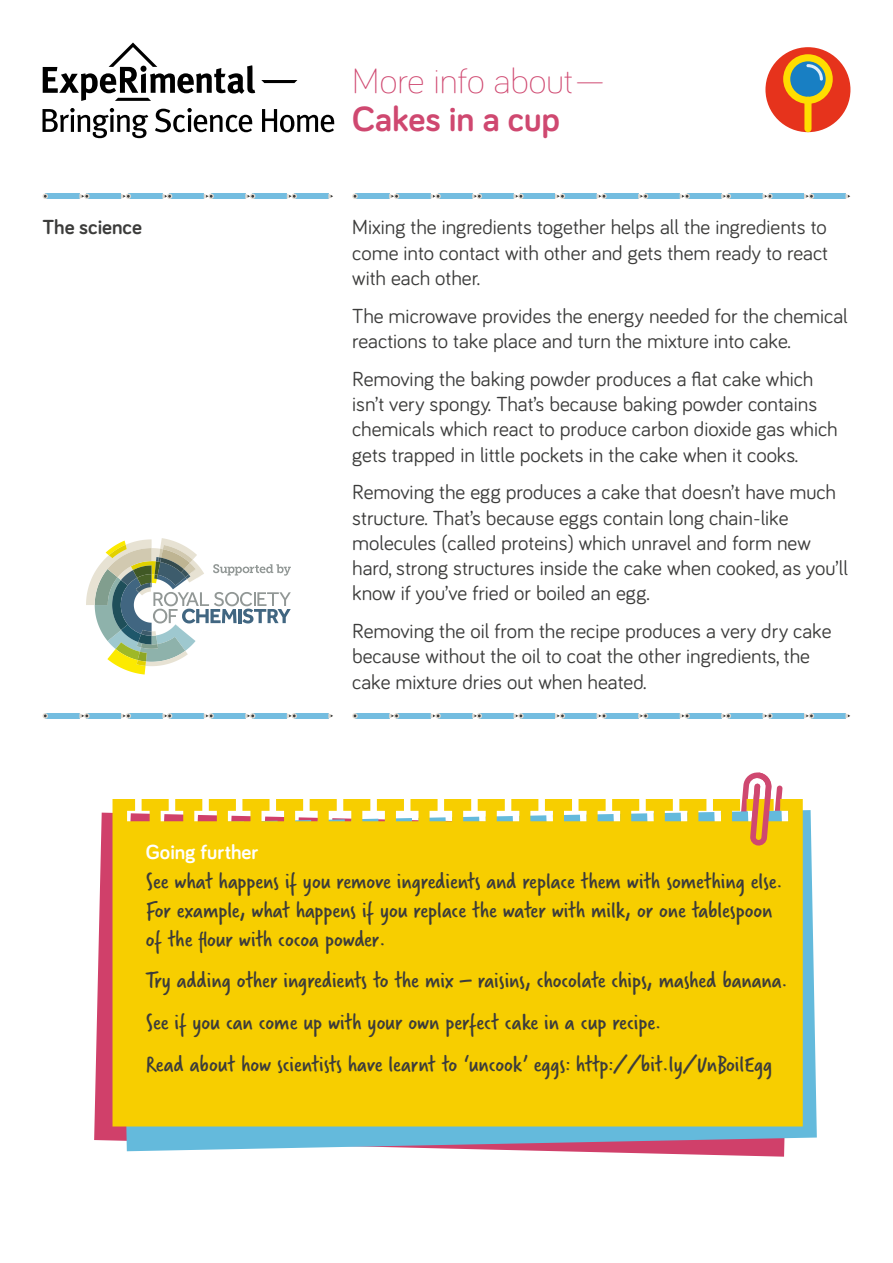
<style>
.page{position:relative;width:893px;height:1263px;background:#fff}
.page>*{position:absolute;margin:0;border:0;box-sizing:border-box;transform-origin:0 0}
.t1{font:300 36px "Bariol";color:#cf4870}
.t2{font:700 36px "Bariol";color:#cf4870}
.t3{font:24px/28.8px "Verveine";color:#3c3c3b}
.t4{font:21px/25.2px "Bariol";color:#3c3c3b}
.t5{font:700 21px "Bariol";color:#fff}
.t6{font:700 21px "Bariol";color:#3c3c3b}
</style>
<div class="page">
<svg style="left:261px;top:80px;width:36px;height:3px"></svg>
<svg style="left:43px;top:108px;width:105px;height:30px"></svg>
<svg style="left:155px;top:108px;width:97px;height:24px"></svg>
<svg style="left:262px;top:109px;width:72px;height:23px"></svg>
<svg style="left:43px;top:43px;width:212px;height:58px"></svg>
<div style="left:765px;top:47px;width:85px;height:85px;background:#e6331c;border-radius:50%"></div>
<div style="left:804px;top:97px;width:7px;height:35px;background:#fd0;border-radius:4px"></div>
<svg style="left:783px;top:54px;width:50px;height:50px"></svg>
<div style="left:396px;top:193px;width:35px;height:6px;background:#74bde0"></div>
<div style="left:438px;top:193px;width:34px;height:6px;background:#74bde0"></div>
<svg style="left:431px;top:193px;width:10px;height:6px"></svg>
<div style="left:355px;top:193px;width:34px;height:6px;background:#74bde0"></div>
<svg style="left:352px;top:193px;width:6px;height:6px"></svg>
<svg style="left:389px;top:193px;width:10px;height:6px"></svg>
<div style="left:521px;top:193px;width:34px;height:6px;background:#74bde0"></div>
<div style="left:562px;top:193px;width:34px;height:6px;background:#74bde0"></div>
<svg style="left:555px;top:193px;width:10px;height:6px"></svg>
<div style="left:479px;top:193px;width:34px;height:6px;background:#74bde0"></div>
<svg style="left:472px;top:193px;width:10px;height:6px"></svg>
<svg style="left:513px;top:193px;width:11px;height:6px"></svg>
<div style="left:87px;top:193px;width:34px;height:6px;background:#74bde0"></div>
<div style="left:128px;top:193px;width:34px;height:6px;background:#74bde0"></div>
<svg style="left:121px;top:193px;width:10px;height:6px"></svg>
<div style="left:45px;top:193px;width:34px;height:6px;background:#74bde0"></div>
<svg style="left:43px;top:193px;width:5px;height:6px"></svg>
<svg style="left:79px;top:193px;width:11px;height:6px"></svg>
<div style="left:211px;top:193px;width:34px;height:6px;background:#74bde0"></div>
<div style="left:253px;top:193px;width:34px;height:6px;background:#74bde0"></div>
<svg style="left:245px;top:193px;width:10px;height:6px"></svg>
<div style="left:294px;top:193px;width:34px;height:6px;background:#74bde0"></div>
<svg style="left:287px;top:193px;width:10px;height:6px"></svg>
<svg style="left:328px;top:193px;width:5px;height:6px"></svg>
<div style="left:170px;top:193px;width:34px;height:6px;background:#74bde0"></div>
<svg style="left:162px;top:193px;width:10px;height:6px"></svg>
<svg style="left:204px;top:193px;width:10px;height:6px"></svg>
<div style="left:645px;top:193px;width:35px;height:6px;background:#74bde0"></div>
<div style="left:687px;top:193px;width:34px;height:6px;background:#74bde0"></div>
<svg style="left:680px;top:193px;width:10px;height:6px"></svg>
<div style="left:604px;top:193px;width:34px;height:6px;background:#74bde0"></div>
<svg style="left:596px;top:193px;width:11px;height:6px"></svg>
<svg style="left:638px;top:193px;width:10px;height:6px"></svg>
<div style="left:770px;top:193px;width:34px;height:6px;background:#74bde0"></div>
<div style="left:811px;top:193px;width:34px;height:6px;background:#74bde0"></div>
<svg style="left:804px;top:193px;width:10px;height:6px"></svg>
<svg style="left:845px;top:193px;width:5px;height:6px"></svg>
<div style="left:728px;top:193px;width:34px;height:6px;background:#74bde0"></div>
<svg style="left:721px;top:193px;width:10px;height:6px"></svg>
<svg style="left:762px;top:193px;width:11px;height:6px"></svg>
<div style="left:396px;top:713px;width:35px;height:6px;background:#74bde0"></div>
<div style="left:438px;top:713px;width:34px;height:6px;background:#74bde0"></div>
<svg style="left:431px;top:713px;width:10px;height:6px"></svg>
<div style="left:355px;top:713px;width:34px;height:6px;background:#74bde0"></div>
<svg style="left:352px;top:713px;width:6px;height:6px"></svg>
<svg style="left:389px;top:713px;width:10px;height:6px"></svg>
<div style="left:521px;top:713px;width:34px;height:6px;background:#74bde0"></div>
<div style="left:562px;top:713px;width:34px;height:6px;background:#74bde0"></div>
<svg style="left:555px;top:713px;width:10px;height:6px"></svg>
<div style="left:479px;top:713px;width:34px;height:6px;background:#74bde0"></div>
<svg style="left:472px;top:713px;width:10px;height:6px"></svg>
<svg style="left:513px;top:713px;width:11px;height:6px"></svg>
<div style="left:87px;top:713px;width:34px;height:6px;background:#74bde0"></div>
<div style="left:128px;top:713px;width:34px;height:6px;background:#74bde0"></div>
<svg style="left:121px;top:713px;width:10px;height:6px"></svg>
<div style="left:45px;top:713px;width:34px;height:6px;background:#74bde0"></div>
<svg style="left:43px;top:713px;width:5px;height:6px"></svg>
<svg style="left:79px;top:713px;width:11px;height:6px"></svg>
<div style="left:211px;top:713px;width:34px;height:6px;background:#74bde0"></div>
<div style="left:253px;top:713px;width:34px;height:6px;background:#74bde0"></div>
<svg style="left:245px;top:713px;width:10px;height:6px"></svg>
<div style="left:294px;top:713px;width:34px;height:6px;background:#74bde0"></div>
<svg style="left:287px;top:713px;width:10px;height:6px"></svg>
<svg style="left:328px;top:713px;width:5px;height:6px"></svg>
<div style="left:170px;top:713px;width:34px;height:6px;background:#74bde0"></div>
<svg style="left:162px;top:713px;width:10px;height:6px"></svg>
<svg style="left:204px;top:713px;width:10px;height:6px"></svg>
<div style="left:645px;top:713px;width:35px;height:6px;background:#74bde0"></div>
<div style="left:687px;top:713px;width:34px;height:6px;background:#74bde0"></div>
<svg style="left:680px;top:713px;width:10px;height:6px"></svg>
<div style="left:604px;top:713px;width:34px;height:6px;background:#74bde0"></div>
<svg style="left:596px;top:713px;width:11px;height:6px"></svg>
<svg style="left:638px;top:713px;width:10px;height:6px"></svg>
<div style="left:770px;top:713px;width:34px;height:6px;background:#74bde0"></div>
<div style="left:811px;top:713px;width:34px;height:6px;background:#74bde0"></div>
<svg style="left:804px;top:713px;width:10px;height:6px"></svg>
<svg style="left:845px;top:713px;width:5px;height:6px"></svg>
<div style="left:728px;top:713px;width:34px;height:6px;background:#74bde0"></div>
<svg style="left:721px;top:713px;width:10px;height:6px"></svg>
<svg style="left:762px;top:713px;width:11px;height:6px"></svg>
<svg style="left:94px;top:813px;width:691px;height:344px"></svg>
<svg style="left:121px;top:810px;width:696px;height:341px;background:#88afcb"></svg>
<div style="left:113px;top:799px;width:690px;height:327px;background:#f7ce00"></div>
<svg style="left:738px;top:772px;width:45px;height:86px"></svg>
<svg style="left:86px;top:538px;width:205px;height:136px"></svg>
<p class="t6" style="left:43px;top:213px;width:101px">The science</p>
<h1 class="t1" style="left:352px;top:56px;width:256px">More info about—</h1>
<h1 class="t2" style="left:352px;top:95px;width:209px">Cakes in a cup</h1>
<p class="t4" style="left:352px;top:214px;width:477px;text-align:justify">Mixing the ingredients together helps all the ingredients to come into contact with other and gets them ready to react with each other.</p>
<p class="t4" style="left:352px;top:302px;width:497px">The microwave provides the energy needed for the chemical reactions to take place and turn the mixture into cake.</p>
<p class="t4" style="left:352px;top:365px;width:487px">Removing the baking powder produces a flat cake which isn’t very spongy. That’s because baking powder contains chemicals which react to produce carbon dioxide gas which gets trapped in little pockets in the cake when it cooks.</p>
<p class="t4" style="left:352px;top:479px;width:497px">Removing the egg produces a cake that doesn’t have much structure. That’s because eggs contain long chain-like molecules (called proteins) which unravel and form new hard, strong structures inside the cake when cooked, as you’ll know if you’ve fried or boiled an egg.</p>
<p class="t4" style="left:352px;top:618px;width:481px">Removing the oil from the recipe produces a very dry cake because without the oil to coat the other ingredients, the cake mixture dries out when heated.</p>
<p class="t5" style="left:146px;top:838px;width:114px">Going further</p>
<p class="t3" style="left:146px;top:867px;width:639px">See what happens if you remove ingredients and replace them with something else.<br>For example, what happens if you replace the water with milk, or one tablespoon of the flour with cocoa powder.</p>
<p class="t3" style="left:146px;top:960px;width:644px;line-height:41.5px">Try adding other ingredients to the mix – raisins, chocolate chips, mashed banana.<br>See if you can come up with your own perfect cake in a cup recipe.<br>Read about how scientists have learnt to ‘uncook’ eggs: http://bit.ly/UnBoilEgg</p>
</div>
